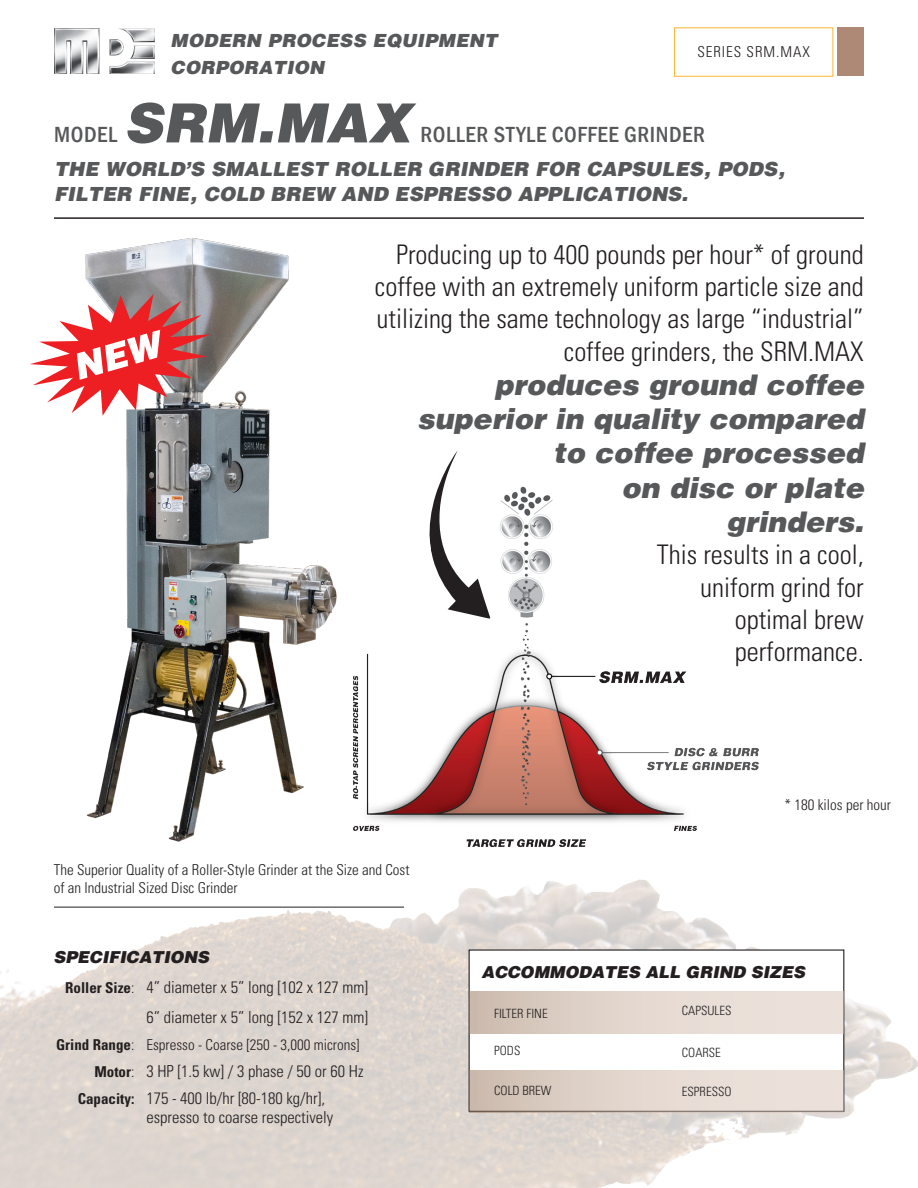
<style>
.page{position:relative;width:918px;height:1188px;background:#fff}
.page>*{position:absolute;margin:0;border:0;box-sizing:border-box;transform-origin:0 0}
.t1{font:54px "Airbus Special";letter-spacing:.005em;color:#57585a}
.t2{font:28.5px "Airbus Special";color:#57585a}
.t3{font:300 condensed 27px/32.4px "Univers LT Std";color:#231f20;text-align:right}
.t4{font:500 condensed 22.5px "Franklin Gothic";letter-spacing:.025em;color:#57585a}
.t5{font:19.5px/25.5px "Airbus Special";letter-spacing:.005em;color:#57585a}
.t6{font:18.15px/27px "Airbus Special";letter-spacing:.02em;color:#57585a}
.t7{font:300 condensed 16.5px/30px "Univers LT Std";color:#231f20;text-align:right}
.t8{font:16.5px "Airbus Special";color:#231f20}
.t9{font:300 condensed 15px/18px "Univers LT Std";color:#231f20}
.t10{font:300 condensed 15px "Univers LT Std";letter-spacing:.065em;color:#231f20}
.t11{font:300 condensed 12.75px "Univers LT Std";color:#231f20}
.s1{font-weight:700;font-size:15px}
.s2{font-size:15px}
.s3{font-weight:700}
</style>
<div class="page">
<img style="left:0;top:879px;width:918px;height:309px">
<hr style="left:54px;top:907px;width:350px;height:1px;background:#231f20">
<img style="left:85px;top:237px;width:252px;height:605px">
<div style="left:674px;top:27px;width:159px;height:50px;border:1px solid #fab62f"></div>
<div style="left:837px;top:27px;width:27px;height:49px;background:#ad8976"></div>
<img style="left:54px;top:28px;width:100px;height:46px">
<hr style="left:54px;top:217px;width:810px;height:2px;background:#231f20">
<img style="left:490px;top:486px;width:63px;height:150px">
<img style="left:353px;top:636px;width:406px;height:211px">
<div style="left:469px;top:950px;width:375px;height:161px;background:#fff"></div>
<svg style="left:470px;top:1070px;width:373px;height:42px;background:#ded2c9"></svg>
<div style="left:470px;top:991px;width:373px;height:42px;background:linear-gradient(to right,#d1c2b5,#f2e9e4)"></div>
<svg style="left:429px;top:450px;width:61px;height:169px"></svg>
<svg style="left:30px;top:275px;width:195px;height:161px"></svg>
<p class="t6" style="left:171px;top:27px;width:328px">MODERN PROCESS EQUIPMENT<br>CORPORATION</p>
<p class="t10" style="left:697px;top:43px;width:114px">SERIES SRM.MAX</p>
<p class="t1" style="left:124px;top:92px;width:288px">SRM.MAX</p>
<p class="t4" style="left:421px;top:120px;width:286px">ROLLER STYLE COFFEE GRINDER</p>
<p class="t5" style="left:54px;top:156px;width:733px">THE WORLD’S SMALLEST ROLLER GRINDER FOR CAPSULES, PODS,<br>FILTER FINE, COLD BREW AND ESPRESSO APPLICATIONS.</p>
<p class="t4" style="left:54px;top:120px;width:65px">MODEL</p>
<p class="t3" style="left:375px;top:238px;width:490px">Producing up to 400 pounds per hour* of ground coffee with an extremely uniform particle size and utilizing the same technology as large “industrial” coffee grinders, the SRM.MAX</p>
<p class="t2" style="left:494px;top:369px;width:371px">produces ground coffee</p>
<p class="t2" style="left:417px;top:403px;width:448px">superior in quality compared</p>
<p class="t2" style="left:553px;top:437px;width:312px">to coffee processed</p>
<p class="t2" style="left:621px;top:471px;width:244px">on disc or plate</p>
<p class="t2" style="left:726px;top:505px;width:139px">grinders.</p>
<p class="t3" style="left:657px;top:539px;width:208px">This results in a cool, uniform grind for optimal brew</p>
<p class="t3" style="left:735px;top:636px;width:130px">performance.</p>
<p class="t9" style="left:54px;top:861px;width:357px">The Superior Quality of a Roller-Style Grinder at the Size and Cost of an Industrial Sized Disc Grinder</p>
<p class="t8" style="left:53px;top:947px;width:157px">SPECIFICATIONS</p>
<p class="t7" style="left:65px;top:972px;width:304px"><span class="s1">Roller Size</span><span class="s2">:</span> 4” diameter x 5” long [102 x 127 mm]<br>6” diameter x 5” long [152 x 127 mm]</p>
<p class="t9" style="left:56px;top:1035px;width:305px"><span class="s3">Grind Range</span>: Espresso - Coarse [250 - 3,000 microns]</p>
<p class="t7" style="left:78px;top:1057px;width:287px;line-height:27px;text-align:left;text-indent:17px"><span class="s1">Motor</span><span class="s2">:</span> 3 HP [1.5 kw] / 3 phase / 50 or 60 Hz<br><span class="s1">Capacity:</span> 175 - 400 lb/hr [80-180 kg/hr],</p>
<p class="t7" style="left:146px;top:1102px;width:188px">espresso to coarse respectively</p>
<p class="t9" style="left:784px;top:795px;width:108px">* 180 kilos per hour</p>
<p class="t8" style="left:482px;top:962px;width:325px">ACCOMMODATES ALL GRIND SIZES</p>
<p class="t11" style="left:494px;top:1005px;width:55px">FILTER FINE</p>
<p class="t11" style="left:494px;top:1043px;width:28px">PODS</p>
<p class="t11" style="left:494px;top:1083px;width:59px">COLD BREW</p>
<p class="t11" style="left:682px;top:1002px;width:51px">CAPSULES</p>
<p class="t11" style="left:682px;top:1044px;width:40px">COARSE</p>
<p class="t11" style="left:682px;top:1083px;width:51px">ESPRESSO</p>
</div>
